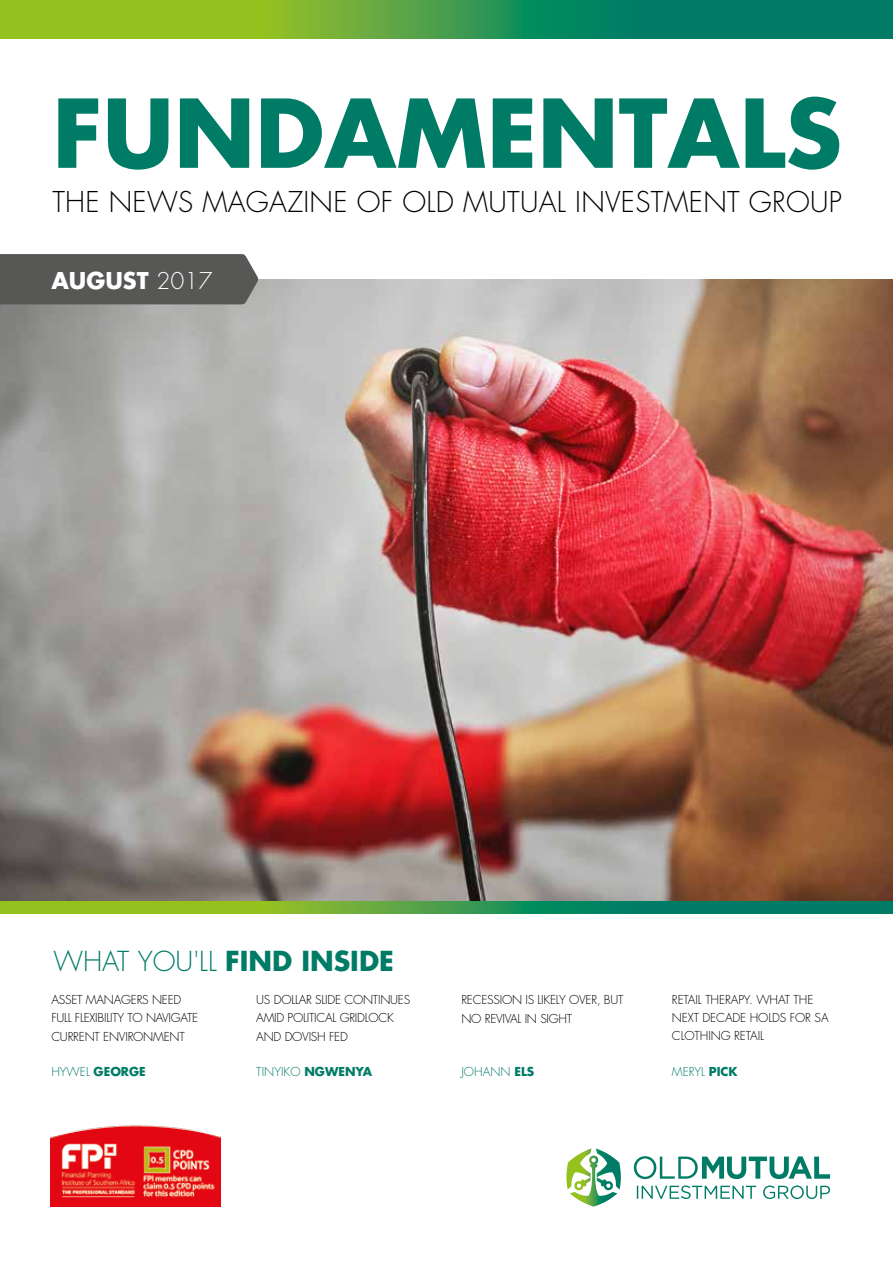
<style>
.page{position:relative;width:893px;height:1263px;background:#fff}
.page>*{position:absolute;margin:0;border:0;box-sizing:border-box;transform-origin:0 0}
.t1{font:700 92.1px "Futura Std";color:#007c66}
.t2{font:300 27.9px "Futura Std";letter-spacing:.01em;color:#000}
.t3{font:300 26.85px "Futura Std";color:#007c66}
.t4{font:700 22.5px "Futura Std";color:#fff}
.t5{font:300 12px/18.3px "Futura Std";letter-spacing:-.02em;color:#000}
.t6{font:300 12px "Futura Std";color:#007c66}
.t7{font:700 12px "Futura Std";color:#007c66}
.s1{font-weight:300}
.s2{font-weight:700}
</style>
<div class="page">
<img style="left:0;top:279px;width:893px;height:623px">
<svg style="left:637px;top:1185px;width:193px;height:14px"></svg>
<svg style="left:566px;top:1148px;width:55px;height:58px"></svg>
<svg style="left:634px;top:1156px;width:196px;height:23px"></svg>
<svg style="left:0;top:0;width:893px;height:38px"></svg>
<div style="left:0;top:254px;width:259px;height:50px;background:#575756"></div>
<img style="left:51px;top:1125px;width:170px;height:81px">
<svg style="left:0;top:902px;width:893px;height:12px"></svg>
<h1 class="t1" style="left:52px;top:72px;width:791px">FUNDAMENTALS</h1>
<h2 class="t2" style="left:52px;top:185px;width:791px">THE NEWS MAGAZINE OF OLD MUTUAL INVESTMENT GROUP</h2>
<h3 class="t4" style="left:51px;top:265px;width:162px">AUGUST <span class="s1">2017</span></h3>
<h3 class="t3" style="left:53px;top:944px;width:342px">WHAT YOU'LL <span class="s2">FIND INSIDE</span></h3>
<p class="t5" style="left:256px;top:991px;width:155px">US DOLLAR SLIDE CONTINUES<br>AMID POLITICAL GRIDLOCK<br>AND DOVISH FED</p>
<p class="t6" style="left:256px;top:1064px;width:117px">TINYIKO <span class="s2">NGWENYA</span></p>
<p class="t5" style="left:51px;top:991px;width:148px">ASSET MANAGERS NEED<br>FULL FLEXIBILITY TO NAVIGATE<br>CURRENT ENVIRONMENT</p>
<p class="t7" style="left:51px;top:1063px;width:96px"><span class="s1">HYWEL</span> GEORGE</p>
<p class="t5" style="left:461px;top:990px;width:164px;line-height:18.9px">RECESSION IS LIKELY OVER, BUT<br>NO REVIVAL IN SIGHT</p>
<p class="t6" style="left:461px;top:1064px;width:75px">JOHANN <span class="s2">ELS</span></p>
<p class="t5" style="left:672px;top:991px;width:158px">RETAIL THERAPY. WHAT THE<br>NEXT DECADE HOLDS FOR SA<br>CLOTHING RETAIL</p>
<p class="t6" style="left:672px;top:1064px;width:67px">MERYL <span class="s2">PICK</span></p>
</div>
